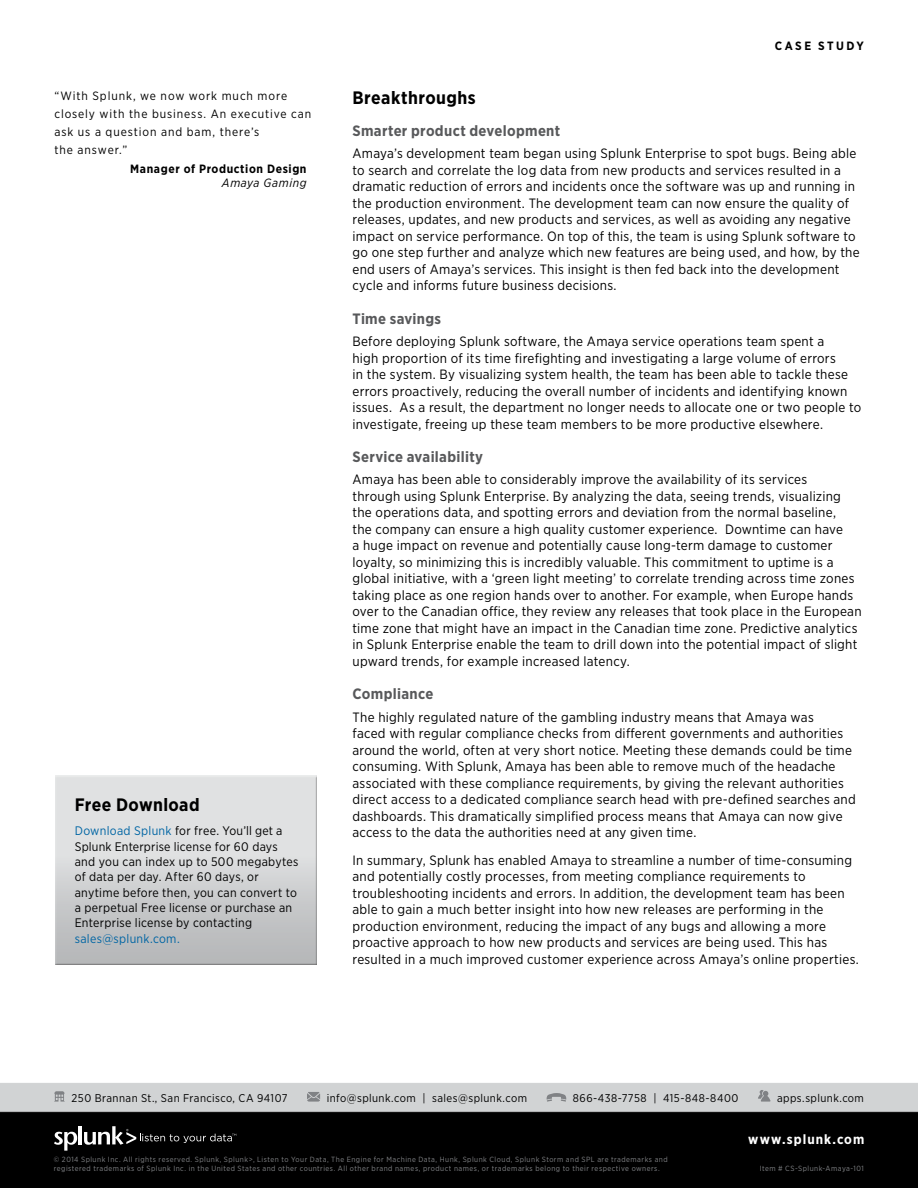
<style>
.page{position:relative;width:918px;height:1188px;background:#fff}
.page>*{position:absolute;margin:0;border:0;box-sizing:border-box;transform-origin:0 0}
.t1{font:700 18px "Gotham Narrow";letter-spacing:.025em;color:#000}
.t2{font:700 15px "Gotham Narrow";letter-spacing:.02em;color:#58595b}
.t3{font:13.5px/16.5px "Gotham Narrow";letter-spacing:.02em;color:#000}
.t4{font:700 13.5px "Gotham Narrow";letter-spacing:.08em;color:#fff}
.t5{font:12.3px/15.3px "Gotham Narrow";letter-spacing:.02em;color:#000}
.t6{font:12.3px "Gotham Narrow";letter-spacing:.025em;color:#0065a4}
.t7{font:12px/18px "Gotham Narrow";letter-spacing:.075em;color:#000}
.t8{font:700 12px "Gotham Narrow";letter-spacing:.05em;color:#000}
.t9{font:italic 12px "Gotham Narrow";letter-spacing:.05em;color:#000}
.t10{font:700 12px "Gotham Narrow";letter-spacing:.205em;color:#000}
.t11{font:11.25px "Gotham Narrow";letter-spacing:.035em;color:#000}
.t12{font:7.5px/9px "Gotham Narrow";letter-spacing:.065em;color:#808285}
.s1{color:#0065a4}
</style>
<div class="page">
<div style="left:0;top:1112px;width:918px;height:76px;background:#000"></div>
<div style="left:0;top:1083px;width:918px;height:31px;background:#121212"></div>
<div style="left:0;top:1083px;width:918px;height:29px;background:#d1d3d4"></div>
<svg style="left:54px;top:1132px;width:23px;height:19px"></svg>
<hr style="left:79px;top:1126px;width:3px;height:18px;background:#fff">
<svg style="left:84px;top:1126px;width:152px;height:19px"></svg>
<div style="left:53px;top:775px;width:264px;height:191px;background:#000;opacity:.75"></div>
<p class="t7" style="left:55px;top:86px;width:258px">“With Splunk, we now work much more closely with the business. An executive can ask us a question and bam, there’s<br>the answer.”</p>
<p class="t8" style="left:130px;top:161px;width:178px">Manager of Production Design</p>
<p class="t9" style="left:222px;top:176px;width:86px">Amaya Gaming</p>
<h1 class="t1" style="left:75px;top:793px;width:126px">Free Download</h1>
<p class="t5" style="left:75px;top:823px;width:225px"><span class="s1">Download Splunk</span> for free. You’ll get a Splunk Enterprise license for 60 days and you can index up to 500 megabytes of data per day. After 60 days, or anytime before then, you can convert to a perpetual Free license or purchase an Enterprise license by contacting</p>
<p class="t6" style="left:75px;top:931px;width:107px">sales@splunk.com.</p>
<p class="t10" style="left:775px;top:38px;width:91px">CASE STUDY</p>
<h1 class="t1" style="left:352px;top:87px;width:125px">Breakthroughs</h1>
<p class="t2" style="left:352px;top:121px;width:209px">Smarter product development</p>
<p class="t3" style="left:352px;top:145px;width:509px">Amaya’s development team began using Splunk Enterprise to spot bugs. Being able to search and correlate the log data from new products and services resulted in a dramatic reduction of errors and incidents once the software was up and running in the production environment. The development team can now ensure the quality of releases, updates, and new products and services, as well as avoiding any negative impact on service performance. On top of this, the team is using Splunk software to go one step further and analyze which new features are being used, and how, by the end users of Amaya’s services. This insight is then fed back into the development cycle and informs future business decisions.</p>
<p class="t2" style="left:352px;top:309px;width:90px">Time savings</p>
<p class="t3" style="left:352px;top:333px;width:510px">Before deploying Splunk software, the Amaya service operations team spent a<br>high proportion of its time firefighting and investigating a large volume of errors<br>in the system. By visualizing system health, the team has been able to tackle these errors proactively, reducing the overall number of incidents and identifying known issues. As a result, the department no longer needs to allocate one or two people to investigate, freeing up these team members to be more productive elsewhere.</p>
<p class="t2" style="left:352px;top:447px;width:132px">Service availability</p>
<p class="t3" style="left:352px;top:471px;width:511px">Amaya has been able to considerably improve the availability of its services<br>through using Splunk Enterprise. By analyzing the data, seeing trends, visualizing the operations data, and spotting errors and deviation from the normal baseline,<br>the company can ensure a high quality customer experience. Downtime can have<br>a huge impact on revenue and potentially cause long-term damage to customer loyalty, so minimizing this is incredibly valuable. This commitment to uptime is a global initiative, with a ‘green light meeting’ to correlate trending across time zones taking place as one region hands over to another. For example, when Europe hands over to the Canadian office, they review any releases that took place in the European time zone that might have an impact in the Canadian time zone. Predictive analytics in Splunk Enterprise enable the team to drill down into the potential impact of slight upward trends, for example increased latency.</p>
<p class="t2" style="left:352px;top:684px;width:82px">Compliance</p>
<p class="t3" style="left:352px;top:709px;width:505px">The highly regulated nature of the gambling industry means that Amaya was<br>faced with regular compliance checks from different governments and authorities around the world, often at very short notice. Meeting these demands could be time consuming. With Splunk, Amaya has been able to remove much of the headache associated with these compliance requirements, by giving the relevant authorities direct access to a dedicated compliance search head with pre-defined searches and dashboards. This dramatically simplified process means that Amaya can now give access to the data the authorities need at any given time.</p>
<p class="t3" style="left:352px;top:851px;width:508px">In summary, Splunk has enabled Amaya to streamline a number of time-consuming and potentially costly processes, from meeting compliance requirements to troubleshooting incidents and errors. In addition, the development team has been able to gain a much better insight into how new releases are performing in the production environment, reducing the impact of any bugs and allowing a more proactive approach to how new products and services are being used. This has resulted in a much improved customer experience across Amaya’s online properties.</p>
<p class="t11" style="left:72px;top:1091px;width:217px">250 Brannan St., San Francisco, CA 94107</p>
<p class="t11" style="left:327px;top:1091px;width:202px">info@splunk.com | sales@splunk.com</p>
<p class="t11" style="left:573px;top:1091px;width:167px">866-438-7758 | 415-848-8400</p>
<p class="t11" style="left:777px;top:1091px;width:88px">apps.splunk.com</p>
<p class="t12" style="left:54px;top:1155px;width:615px">© 2014 Splunk Inc. All rights reserved. Splunk, Splunk&gt;, Listen to Your Data, The Engine for Machine Data, Hunk, Splunk Cloud, Splunk Storm and SPL are trademarks and registered trademarks of Splunk Inc. in the United States and other countries. All other brand names, product names, or trademarks belong to their respective owners.</p>
<p class="t4" style="left:748px;top:1131px;width:118px">www.splunk.com</p>
<p class="t12" style="left:760px;top:1164px;width:106px">Item # CS-Splunk-Amaya-101</p>
</div>
